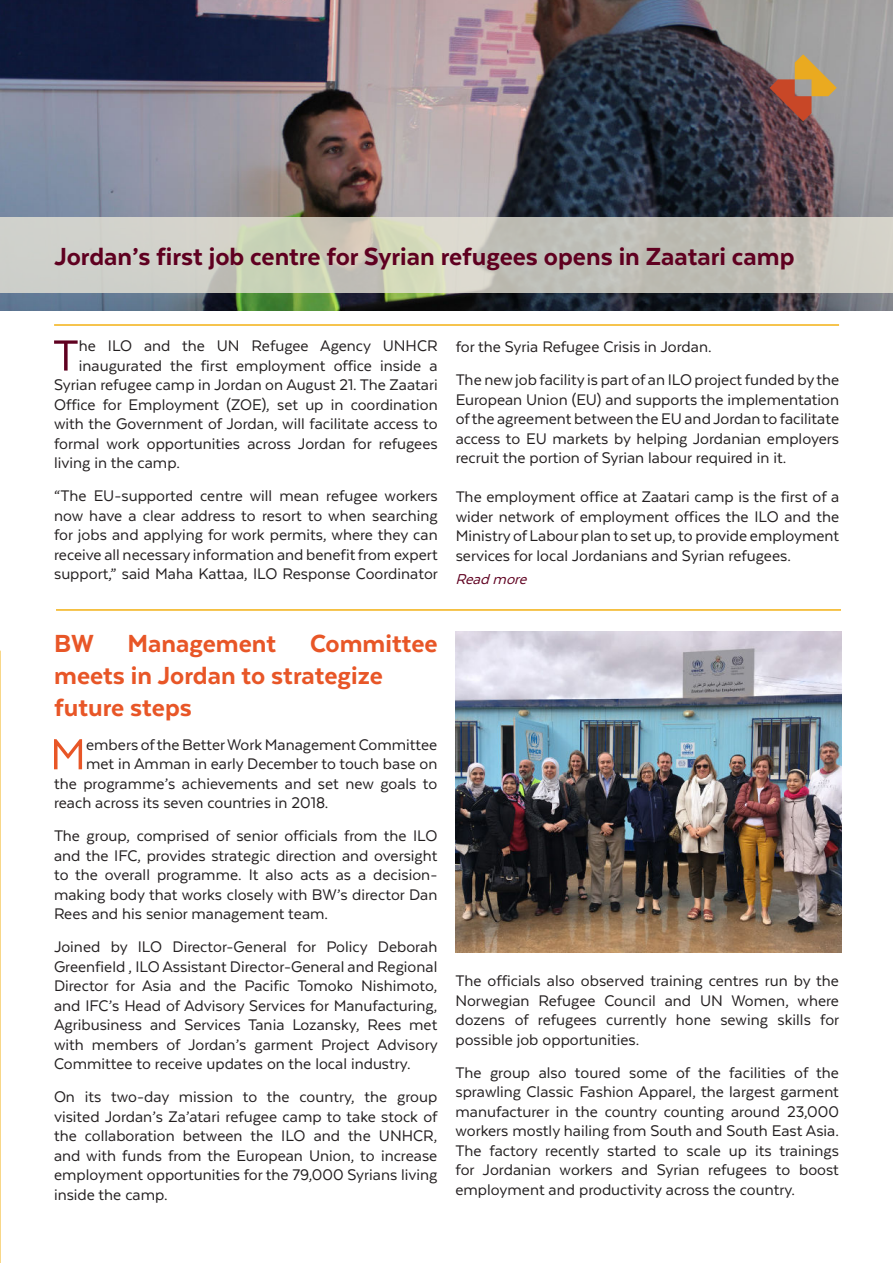
<style>
.page{position:relative;width:893px;height:1263px;background:#fff}
.page>*{position:absolute;margin:0;border:0;box-sizing:border-box;transform-origin:0 0}
.t1{font:50.25px "Texta";color:#5f0020}
.t2{font:50.25px "Texta";color:#e85627}
.t3{font:800 28.5px "Texta";color:#5f0020}
.t4{font:800 28.5px/31.8px "Texta";color:#e85627}
.t5{font:17.7px/19.5px "Texta";color:#231f20;text-align:justify}
.t6{font:italic 16.5px "Texta";color:#5f0020}
</style>
<div class="page">
<img style="left:0;top:0;width:893px;height:310px">
<hr style="left:0;top:217px;width:2px;height:76px;background:#e7e4d7">
<svg style="left:2px;top:217px;width:891px;height:76px"></svg>
<hr style="left:54px;top:324px;width:785px;height:2px;background:#f3b113">
<hr style="left:56px;top:609px;width:785px;height:2px;background:#f3b113">
<svg style="left:729px;top:54px;width:108px;height:94px"></svg>
<img style="left:456px;top:631px;width:385px;height:321px">
<h2 class="t3" style="left:54px;top:243px;width:742px">Jordan’s first job centre for Syrian refugees opens in Zaatari camp</h2>
<h1 class="t1" style="left:53px;top:331px;width:28px">T</h1>
<p class="t5" style="left:79px;top:336px;width:360px">he ILO and the UN Refugee Agency UNHCR</p>
<p class="t5" style="left:79px;top:356px;width:360px">inaugurated the first employment office inside a</p>
<p class="t5" style="left:54px;top:375px;width:385px">Syrian refugee camp in Jordan on August 21. The Zaatari</p>
<p class="t5" style="left:54px;top:395px;width:385px">Office for Employment (ZOE), set up in coordination</p>
<p class="t5" style="left:54px;top:414px;width:385px">with the Government of Jordan, will facilitate access to</p>
<p class="t5" style="left:54px;top:434px;width:385px">formal work opportunities across Jordan for refugees</p>
<p class="t5" style="left:54px;top:453px;width:127px">living in the camp.</p>
<p class="t5" style="left:54px;top:486px;width:385px">“The EU-supported centre will mean refugee workers now have a clear address to resort to when searching for jobs and applying for work permits, where they can receive all necessary information and benefit from expert support,” said Maha Kattaa, ILO Response Coordinator</p>
<p class="t5" style="left:456px;top:330px;width:385px;line-height:33px">for the Syria Refugee Crisis in Jordan.<br>The new job facility is part of an ILO project funded by the</p>
<p class="t5" style="left:456px;top:390px;width:385px">European Union (EU) and supports the implementation of the agreement between the EU and Jordan to facilitate access to EU markets by helping Jordanian employers recruit the portion of Syrian labour required in it.</p>
<p class="t5" style="left:456px;top:487px;width:385px">The employment office at Zaatari camp is the first of a wider network of employment offices the ILO and the Ministry of Labour plan to set up, to provide employment services for local Jordanians and Syrian refugees.</p>
<p class="t6" style="left:455px;top:571px;width:77px">Read more</p>
<h2 class="t4" style="left:54px;top:628px;width:385px">BW Management Committee meets in Jordan to strategize future steps</h2>
<h1 class="t2" style="left:50px;top:730px;width:38px">M</h1>
<p class="t5" style="left:86px;top:735px;width:353px">embers of the Better Work Management Committee</p>
<p class="t5" style="left:86px;top:754px;width:353px">met in Amman in early December to touch base on</p>
<p class="t5" style="left:54px;top:774px;width:385px">the programme’s achievements and set new goals to</p>
<p class="t5" style="left:54px;top:793px;width:276px">reach across its seven countries in 2018.</p>
<p class="t5" style="left:54px;top:826px;width:385px">The group, comprised of senior officials from the ILO and the IFC, provides strategic direction and oversight to the overall programme. It also acts as a decision&shy;making body that works closely with BW’s director Dan Rees and his senior management team.</p>
<p class="t5" style="left:54px;top:937px;width:385px">Joined by ILO Director-General for Policy Deborah Greenfield , ILO Assistant Director-General and Regional Director for Asia and the Pacific Tomoko Nishimoto, and IFC’s Head of Advisory Services for Manufacturing, Agribusiness and Services Tania Lozansky, Rees met with members of Jordan’s garment Project Advisory Committee to receive updates on the local industry.</p>
<p class="t5" style="left:54px;top:1087px;width:385px">On its two-day mission to the country, the group visited Jordan’s Za’atari refugee camp to take stock of the collaboration between the ILO and the UNHCR, and with funds from the European Union, to increase employment opportunities for the 79,000 Syrians living inside the camp.</p>
<p class="t5" style="left:455px;top:971px;width:385px">The officials also observed training centres run by the Norwegian Refugee Council and UN Women, where dozens of refugees currently hone sewing skills for possible job opportunities.</p>
<p class="t5" style="left:455px;top:1062px;width:385px">The group also toured some of the facilities of the sprawling Classic Fashion Apparel, the largest garment manufacturer in the country counting around 23,000 workers mostly hailing from South and South East Asia.<br>The factory recently started to scale up its trainings for Jordanian workers and Syrian refugees to boost employment and productivity across the country.</p>
</div>
